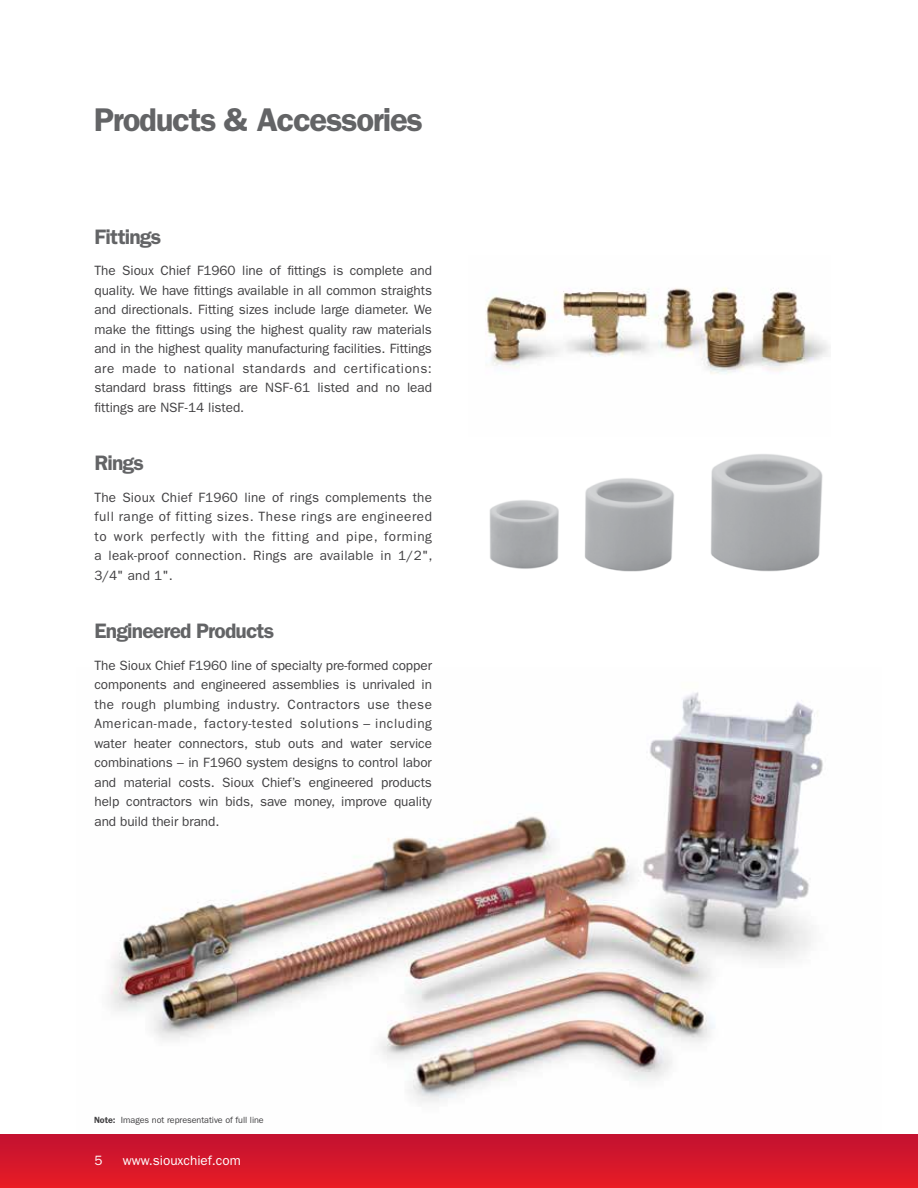
<style>
.page{position:relative;width:918px;height:1188px;background:#fff}
.page>*{position:absolute;margin:0;border:0;box-sizing:border-box;transform-origin:0 0}
.t1{font:600 33px "ITC Franklin Gothic Std";letter-spacing:-.04em;color:#636466}
.t2{font:600 21px "ITC Franklin Gothic Std";letter-spacing:-.04em;color:#636466}
.t3{font:13.5px/19.5px "ITC Franklin Gothic Std";letter-spacing:-.005em;color:#414042;text-align:justify}
.t4{font:13.5px "ITC Franklin Gothic Std";color:#fff}
.t5{font:9px "ITC Franklin Gothic Std";letter-spacing:-.005em;color:#414042}
.s1{font-weight:600}
</style>
<div class="page">
<img style="left:486px;top:287px;width:344px;height:87px">
<img style="left:489px;top:454px;width:334px;height:118px">
<img style="left:76px;top:692px;width:806px;height:443px">
<div style="left:0;top:1135px;width:918px;height:53px;background:linear-gradient(to bottom,#c21231,#e91c25)"></div>
<h1 class="t1" style="left:94px;top:100px;width:331px">Products &amp; Accessories</h1>
<h2 class="t2" style="left:94px;top:224px;width:68px">Fittings</h2>
<p class="t3" style="left:94px;top:261px;width:339px">The Sioux Chief F1960 line of fittings is complete and quality. We have fittings available in all common straights and directionals. Fitting sizes include large diameter. We make the fittings using the highest quality raw materials and in the highest quality manufacturing facilities. Fittings are made to national standards and certifications: standard brass fittings are NSF-61 listed and no lead fittings are NSF-14 listed.</p>
<h2 class="t2" style="left:94px;top:451px;width:51px">Rings</h2>
<p class="t3" style="left:94px;top:488px;width:340px">The Sioux Chief F1960 line of rings complements the full range of fitting sizes. These rings are engineered to work perfectly with the fitting and pipe, forming a leak-proof connection. Rings are available in 1/2", 3/4" and 1".</p>
<h2 class="t2" style="left:94px;top:619px;width:181px">Engineered Products</h2>
<p class="t3" style="left:94px;top:656px;width:339px">The Sioux Chief F1960 line of specialty pre-formed copper components and engineered assemblies is unrivaled in the rough plumbing industry. Contractors use these American-made, factory-tested solutions – including water heater connectors, stub outs and water service combinations – in F1960 system designs to control labor and material costs. Sioux Chief’s engineered products help contractors win bids, save money, improve quality and build their brand.</p>
<p class="t5" style="left:94px;top:1114px;width:171px"><span class="s1">Note:</span> Images not representative of full line</p>
<p class="t4" style="left:94px;top:1153px;width:10px">5</p>
<p class="t4" style="left:123px;top:1153px;width:119px">www.siouxchief.com</p>
</div>
